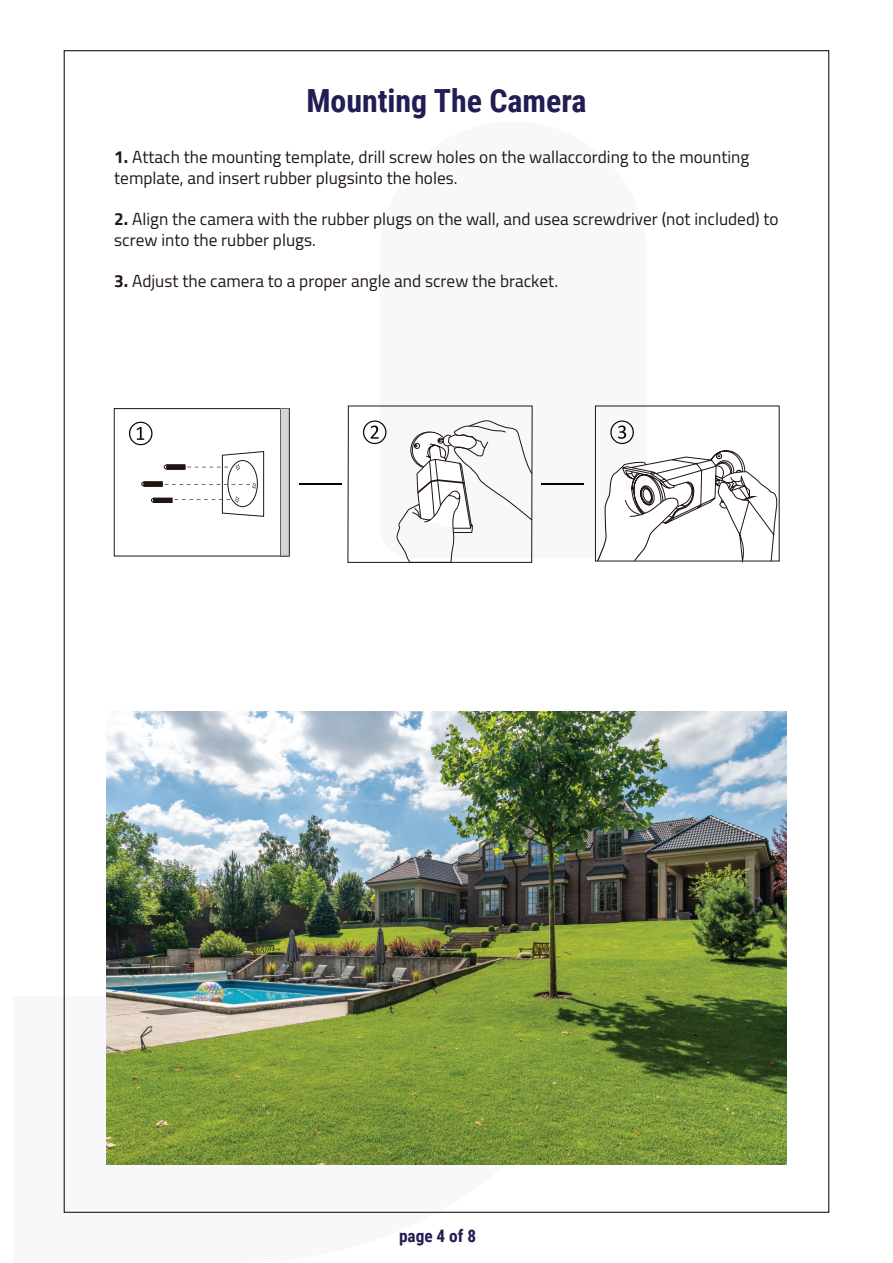
<style>
.page{position:relative;width:893px;height:1263px;background:#fff}
.page>*{position:absolute;margin:0;border:0;box-sizing:border-box;transform-origin:0 0}
.t1{font:700 31.95px "Roboto Condensed";color:#221d53}
.t2{font:17.25px/20.7px "Cairo";color:#221814}
.t3{font:700 17.25px "Roboto Condensed";color:#221d53}
.s1{font-weight:700}
</style>
<div class="page">
<svg style="left:63px;top:825px;width:584px;height:388px"></svg>
<svg style="left:129px;top:422px;width:23px;height:23px"></svg>
<svg style="left:595px;top:406px;width:185px;height:157px"></svg>
<svg style="left:347px;top:406px;width:186px;height:157px"></svg>
<div style="left:114px;top:408px;width:175px;height:148px;border:1px solid #211512"></div>
<svg style="left:280px;top:408px;width:9px;height:148px"></svg>
<svg style="left:141px;top:451px;width:123px;height:66px"></svg>
<hr style="left:300px;top:483px;width:42px;height:1px;background:#0a0203">
<hr style="left:541px;top:483px;width:42px;height:1px;background:#0a0203">
<img style="left:107px;top:711px;width:679px;height:453px">
<h1 class="t1" style="left:306px;top:78px;width:282px">Mounting The Camera</h1>
<p class="t2" style="left:114px;top:146px;width:636px"><span class="s1">1.</span> Attach the mounting template, drill screw holes on the wallaccording to the mounting template, and insert rubber plugsinto the holes.</p>
<p class="t2" style="left:114px;top:208px;width:666px"><span class="s1">2.</span> Align the camera with the rubber plugs on the wall, and usea screwdriver (not included) to screw into the rubber plugs.</p>
<p class="t2" style="left:114px;top:271px;width:445px"><span class="s1">3.</span> Adjust the camera to a proper angle and screw the bracket.</p>
<p class="t3" style="left:399px;top:1223px;width:79px">page 4 of 8</p>
</div>
